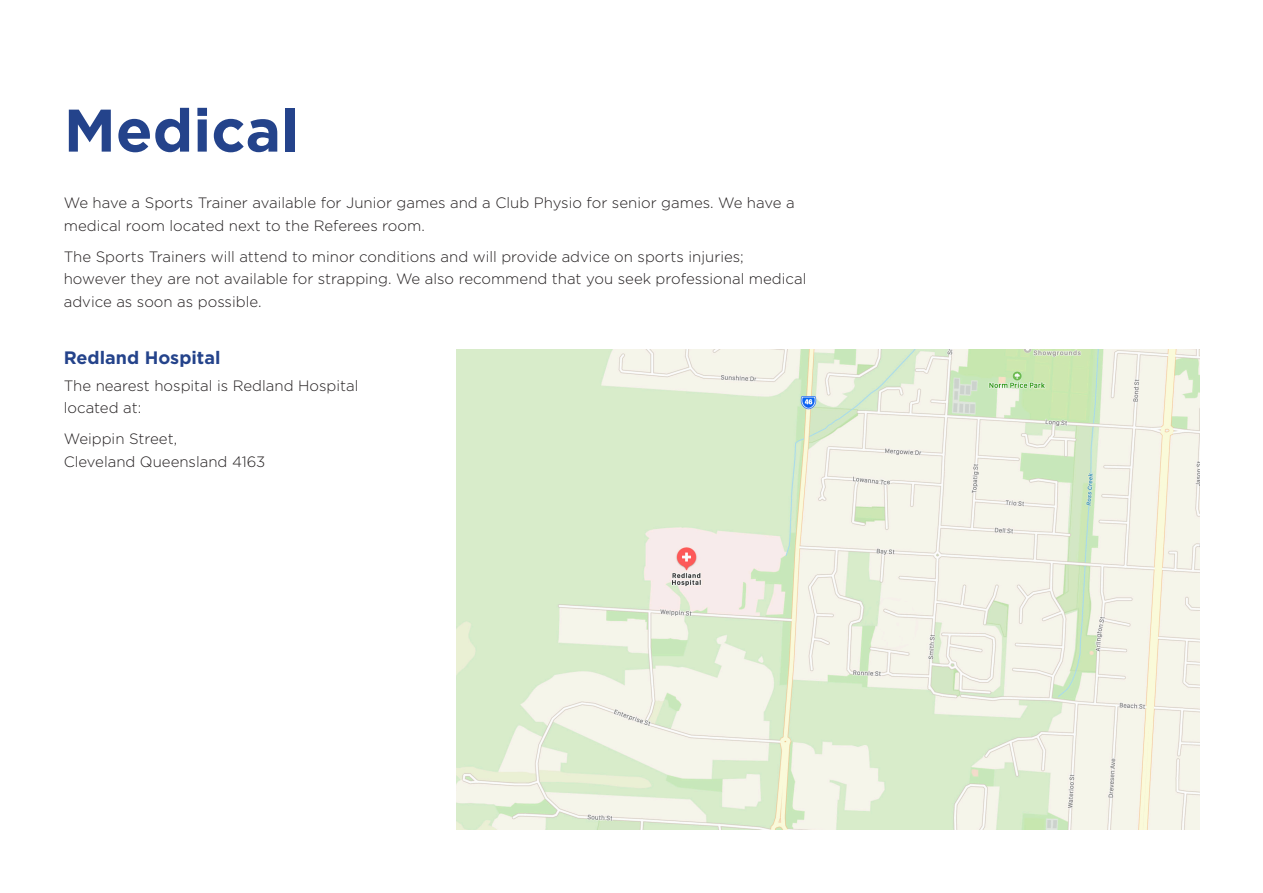
<style>
.page{position:relative;width:1263px;height:893px;background:#fff}
.page>*{position:absolute;margin:0;border:0;box-sizing:border-box;transform-origin:0 0}
.Heading{font:700 60px "Gotham HTF";color:#24438b}
.Subheads{font:700 18px "Gotham HTF";color:#24438b}
.Body{font:300 15px/22.5px "Gotham HTF";color:#231f20}
</style>
<div class="page">
<img style="left:456px;top:349px;width:743px;height:480px">
<p class="Heading" style="left:64px;top:96px;width:237px">Medical</p>
<p class="Body" style="left:64px;top:191px;width:732px">We have a Sports Trainer available for Junior games and a Club Physio for senior games. We have a medical room located next to the Referees room.</p>
<p class="Body" style="left:64px;top:245px;width:744px">The Sports Trainers will attend to minor conditions and will provide advice on sports injuries; however they are not available for strapping. We also recommend that you seek professional medical advice as soon as possible.</p>
<p class="Subheads" style="left:64px;top:347px;width:158px">Redland Hospital</p>
<p class="Body" style="left:64px;top:374px;width:296px">The nearest hospital is Redland Hospital located at:</p>
<p class="Body" style="left:64px;top:427px;width:203px">Weippin Street,<br>Cleveland Queensland 4163</p>
</div>
